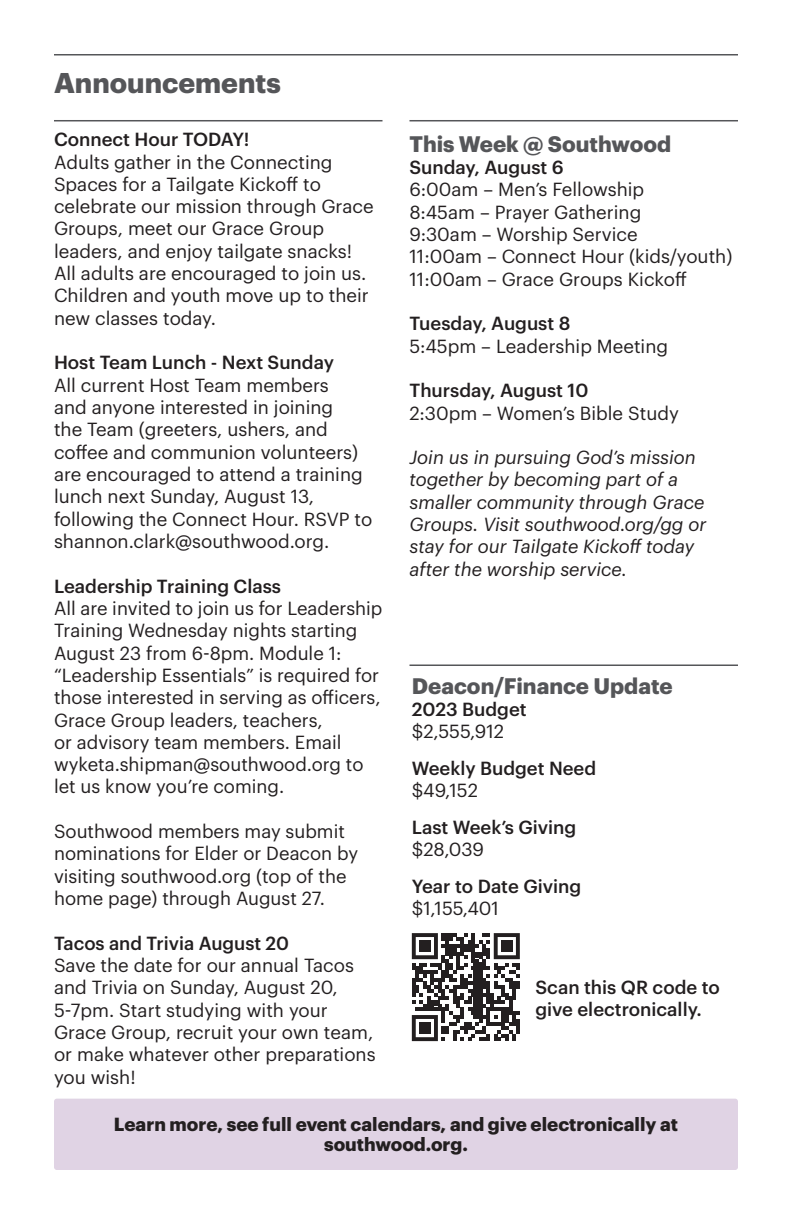
<style>
.page{position:relative;width:792px;height:1224px;background:#fff}
.page>*{position:absolute;margin:0;border:0;box-sizing:border-box;transform-origin:0 0}
.t1{font:700 28px "Graphik";color:#555659}
.t2{font:700 22px "Graphik";color:#555659}
.t3{font:18.6px/22.4px "Graphik";color:#231f20}
.t4{font:500 18.6px/22.4px "Graphik";color:#231f20}
.t5{font:italic 18.6px/22.4px "Graphik";color:#231f20}
.t6{font:700 18.6px "Graphik";color:#231f20}
</style>
<div class="page">
<hr style="left:54px;top:54px;width:684px;height:2px;background:#555659">
<hr style="left:54px;top:120px;width:328px;height:1px;background:#555659">
<div style="left:54px;top:1099px;width:684px;height:71px;background:#e0d3e4;border-radius:3px"></div>
<hr style="left:410px;top:120px;width:328px;height:1px;background:#555659">
<hr style="left:410px;top:664px;width:328px;height:2px;background:#555659">
<svg style="left:412px;top:933px;width:108px;height:108px"></svg>
<div style="left:419px;top:941px;width:11px;height:11px;background:#231f20"></div>
<div style="left:501px;top:941px;width:11px;height:11px;background:#231f20"></div>
<div style="left:419px;top:1022px;width:11px;height:12px;background:#231f20"></div>
<p class="t1" style="left:54px;top:61px;width:228px">Announcements</p>
<p class="t4" style="left:54px;top:127px;width:197px">Connect Hour TODAY!</p>
<p class="t3" style="left:54px;top:149px;width:321px">Adults gather in the Connecting<br>Spaces for a Tailgate Kickoff to celebrate our mission through Grace<br>Groups, meet our Grace Group leaders, and enjoy tailgate snacks!<br>All adults are encouraged to join us.<br>Children and youth move up to their new classes today.</p>
<p class="t4" style="left:54px;top:350px;width:282px">Host Team Lunch - Next Sunday</p>
<p class="t3" style="left:54px;top:372px;width:320px">All current Host Team members<br>and anyone interested in joining<br>the Team (greeters, ushers, and coffee and communion volunteers) are encouraged to attend a training lunch next Sunday, August 13, following the Connect Hour. RSVP to shannon.clark@southwood.org.</p>
<p class="t4" style="left:54px;top:573px;width:229px">Leadership Training Class</p>
<p class="t3" style="left:54px;top:595px;width:330px">All are invited to join us for Leadership Training Wednesday nights starting August 23 from 6-8pm. Module 1: “Leadership Essentials” is required for those interested in serving as officers, Grace Group leaders, teachers,<br>or advisory team members. Email wyketa.shipman@southwood.org to let us know you’re coming.</p>
<p class="t3" style="left:54px;top:819px;width:306px">Southwood members may submit nominations for Elder or Deacon by visiting southwood.org (top of the home page) through August 27.</p>
<p class="t4" style="left:54px;top:930px;width:237px">Tacos and Trivia August 20</p>
<p class="t3" style="left:54px;top:953px;width:323px">Save the date for our annual Tacos and Trivia on Sunday, August 20,<br>5-7pm. Start studying with your<br>Grace Group, recruit your own team, or make whatever other preparations you wish!</p>
<p class="t6" style="left:114px;top:1110px;width:566px">Learn more, see full event calendars, and give electronically at</p>
<p class="t6" style="left:324px;top:1130px;width:145px">southwood.org.</p>
<p class="t2" style="left:410px;top:127px;width:263px">This Week @ Southwood</p>
<p class="t4" style="left:410px;top:154px;width:156px">Sunday, August 6</p>
<p class="t3" style="left:410px;top:177px;width:236px">6:00am – Men’s Fellowship</p>
<p class="t3" style="left:410px;top:199px;width:233px">8:45am – Prayer Gathering</p>
<p class="t3" style="left:410px;top:221px;width:230px">9:30am – Worship Service</p>
<p class="t3" style="left:410px;top:244px;width:324px">11:00am – Connect Hour (kids/youth)</p>
<p class="t3" style="left:410px;top:266px;width:279px">11:00am – Grace Groups Kickoff</p>
<p class="t4" style="left:410px;top:311px;width:162px">Tuesday, August 8</p>
<p class="t3" style="left:410px;top:333px;width:260px">5:45pm – Leadership Meeting</p>
<p class="t4" style="left:410px;top:378px;width:180px">Thursday, August 10</p>
<p class="t3" style="left:410px;top:400px;width:271px">2:30pm – Women’s Bible Study</p>
<p class="t5" style="left:410px;top:445px;width:298px">Join us in pursuing God’s mission together by becoming part of a smaller community through Grace<br>Groups. Visit southwood.org/gg or stay for our Tailgate Kickoff today after the worship service.</p>
<p class="t2" style="left:412px;top:668px;width:262px">Deacon/Finance Update</p>
<p class="t4" style="left:412px;top:696px;width:116px">2023 Budget</p>
<p class="t3" style="left:412px;top:719px;width:94px">$2,555,912</p>
<p class="t4" style="left:412px;top:755px;width:186px">Weekly Budget Need</p>
<p class="t3" style="left:412px;top:778px;width:68px">$49,152</p>
<p class="t4" style="left:412px;top:814px;width:166px">Last Week’s Giving</p>
<p class="t3" style="left:412px;top:837px;width:74px">$28,039</p>
<p class="t4" style="left:412px;top:873px;width:171px">Year to Date Giving</p>
<p class="t3" style="left:412px;top:896px;width:89px">$1,155,401</p>
<p class="t4" style="left:536px;top:974px;width:186px">Scan this QR code to give electronically.</p>
</div>
